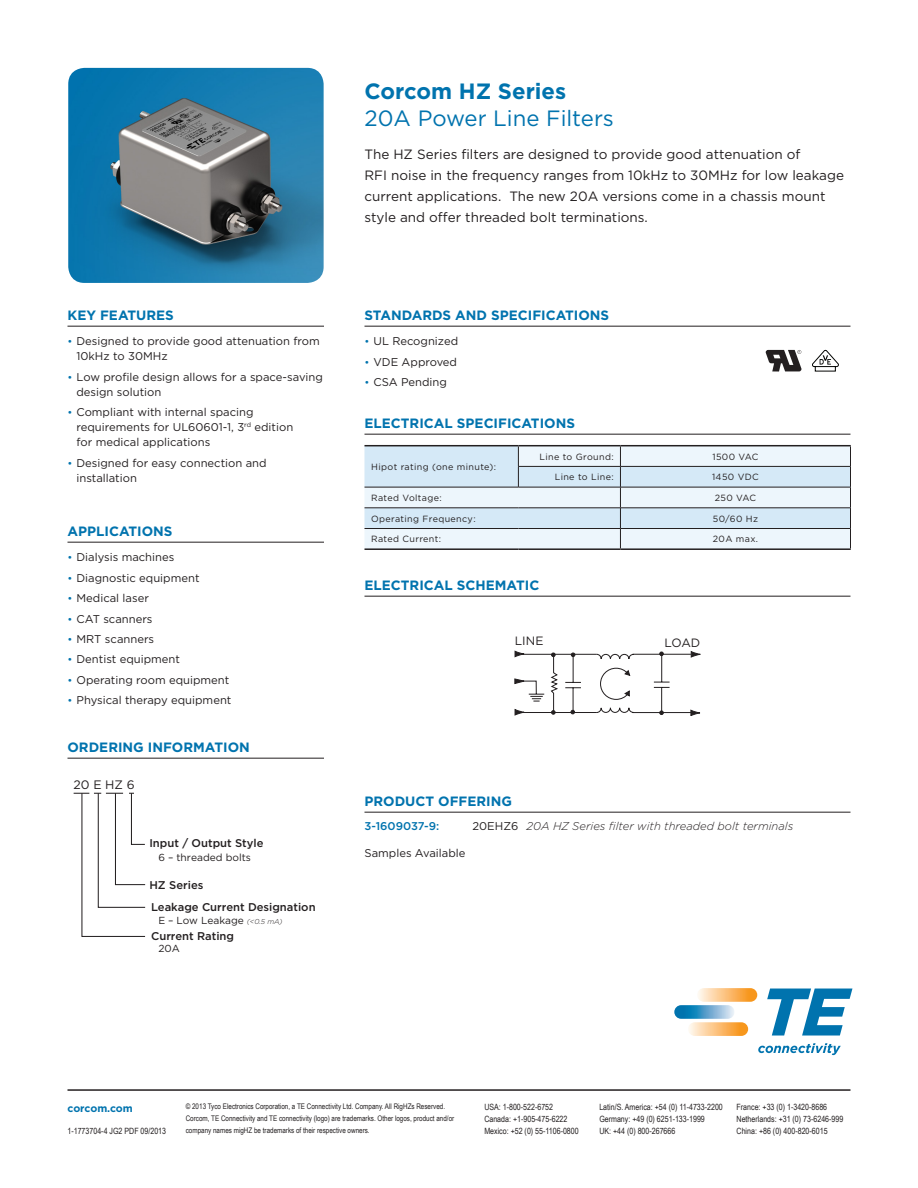
<style>
.page{position:relative;width:918px;height:1188px;background:#fff}
.page>*{position:absolute;margin:0;border:0;box-sizing:border-box;transform-origin:0 0}
.t1{font:22.2px "Gotham";color:#0073ae}
.t2{font:700 22.2px "Gotham";color:#0073ae}
.MAIN_PRODUCT_PARAGRA{font:13.5px/21px "Gotham";color:#231f20}
.BLUE_BODY_HEADINGS{font:700 13.5px "Gotham";color:#0073ae}
.t3{font:12.3px "Gotham";color:#231f20}
.t4{font:12px "Gotham";color:#231f20}
.TEXT_UNDER_BLUE_HEAD{font:11.25px/15px "Gotham";color:#231f20}
.t5{font:500 11.25px "Gotham";color:#231f20}
.TEXT_UNDER_BLUE_HEAD-2{font:italic 300 11.25px "Gotham";color:#231f20}
.TEXT_UNDER_BLUE_HEAD-3{font:500 11.25px "Gotham";color:#0073ae}
.t6{font:700 10.5px "Gotham";letter-spacing:-.015em;color:#0073ae}
.t7{font:10.2px "Gotham";color:#231f20}
.Table_Text{font:9px "Gotham";letter-spacing:.04em;color:#231f20}
.t8{font:8.7px "Arial Narrow";color:#231f20}
.t9{font:7.65px/12px "Arial Narrow";color:#231f20}
.s1{font-size:10.5px;color:#0073ae}
.s2{font-weight:300;font-style:italic;font-size:7.2px}
.s3{font-weight:400;font-style:normal}
</style>
<div class="page">
<hr style="left:68px;top:326px;width:256px;height:1px;background:#231f20">
<hr style="left:68px;top:542px;width:256px;height:1px;background:#231f20">
<hr style="left:68px;top:758px;width:256px;height:1px;background:#231f20">
<hr style="left:364px;top:326px;width:486px;height:1px;background:#231f20">
<hr style="left:364px;top:434px;width:486px;height:1px;background:#231f20">
<svg style="left:766px;top:350px;width:35px;height:22px"></svg>
<svg style="left:812px;top:350px;width:27px;height:22px"></svg>
<svg style="left:364px;top:446px;width:487px;height:102px;background:#d9e6ef"></svg>
<hr style="left:364px;top:548px;width:154px;height:2px;background:#231f20">
<hr style="left:518px;top:548px;width:102px;height:2px;background:#231f20">
<hr style="left:620px;top:548px;width:231px;height:2px;background:#231f20">
<hr style="left:364px;top:445px;width:154px;height:1px;background:#231f20">
<hr style="left:518px;top:445px;width:102px;height:1px;background:#231f20">
<hr style="left:620px;top:445px;width:231px;height:1px;background:#231f20">
<hr style="left:364px;top:596px;width:486px;height:1px;background:#231f20">
<hr style="left:364px;top:812px;width:486px;height:1px;background:#231f20">
<svg style="left:515px;top:651px;width:185px;height:65px"></svg>
<svg style="left:74px;top:792px;width:72px;height:145px"></svg>
<img style="left:68px;top:68px;width:256px;height:215px">
<hr style="left:68px;top:1089px;width:782px;height:2px;background:#231f20">
<svg style="left:697px;top:988px;width:60px;height:14px"></svg>
<svg style="left:688px;top:1022px;width:60px;height:14px"></svg>
<svg style="left:674px;top:1005px;width:60px;height:14px"></svg>
<svg style="left:767px;top:989px;width:85px;height:47px"></svg>
<svg style="left:758px;top:1043px;width:83px;height:12px"></svg>
<p class="t2" style="left:364px;top:76px;width:203px">Corcom HZ Series</p>
<p class="t1" style="left:364px;top:104px;width:251px">20A Power Line Filters</p>
<p class="BLUE_BODY_HEADINGS" style="left:68px;top:306px;width:108px">KEY FEATURES</p>
<p class="TEXT_UNDER_BLUE_HEAD" style="left:76px;top:334px;width:245px;text-indent:-9px"><span class="s1">•</span> Designed to provide good attenuation from<br>10kHz to 30MHz</p>
<p class="TEXT_UNDER_BLUE_HEAD" style="left:76px;top:369px;width:248px;text-indent:-9px"><span class="s1">•</span> Low profile design allows for a space-saving design solution</p>
<p class="TEXT_UNDER_BLUE_HEAD" style="left:76px;top:404px;width:218px;text-indent:-9px"><span class="s1">•</span> Compliant with internal spacing requirements for UL60601-1, 3<sup>rd</sup> edition for medical applications</p>
<p class="TEXT_UNDER_BLUE_HEAD" style="left:76px;top:455px;width:192px;text-indent:-9px"><span class="s1">•</span> Designed for easy connection and installation</p>
<p class="BLUE_BODY_HEADINGS" style="left:68px;top:522px;width:107px">APPLICATIONS</p>
<p class="TEXT_UNDER_BLUE_HEAD" style="left:68px;top:550px;width:108px"><span class="s1">•</span> Dialysis machines</p>
<p class="TEXT_UNDER_BLUE_HEAD" style="left:68px;top:570px;width:134px"><span class="s1">•</span> Diagnostic equipment</p>
<p class="TEXT_UNDER_BLUE_HEAD" style="left:68px;top:590px;width:83px"><span class="s1">•</span> Medical laser</p>
<p class="TEXT_UNDER_BLUE_HEAD" style="left:68px;top:611px;width:87px"><span class="s1">•</span> CAT scanners</p>
<p class="TEXT_UNDER_BLUE_HEAD" style="left:68px;top:631px;width:88px"><span class="s1">•</span> MRT scanners</p>
<p class="TEXT_UNDER_BLUE_HEAD" style="left:68px;top:652px;width:114px"><span class="s1">•</span> Dentist equipment</p>
<p class="TEXT_UNDER_BLUE_HEAD" style="left:68px;top:672px;width:163px"><span class="s1">•</span> Operating room equipment</p>
<p class="TEXT_UNDER_BLUE_HEAD" style="left:68px;top:692px;width:165px"><span class="s1">•</span> Physical therapy equipment</p>
<p class="BLUE_BODY_HEADINGS" style="left:68px;top:738px;width:184px">ORDERING INFORMATION</p>
<p class="t3" style="left:74px;top:777px;width:63px">20 E HZ 6</p>
<p class="t5" style="left:149px;top:836px;width:116px">Input / Output Style</p>
<p class="t7" style="left:158px;top:851px;width:94px">6 – threaded bolts</p>
<p class="t5" style="left:149px;top:878px;width:56px">HZ Series</p>
<p class="t5" style="left:151px;top:900px;width:166px">Leakage Current Designation</p>
<p class="t5" style="left:151px;top:929px;width:85px">Current Rating</p>
<p class="t7" style="left:158px;top:914px;width:126px">E – Low Leakage <span class="s2">(&lt;0.5 mA)</span></p>
<p class="t7" style="left:158px;top:942px;width:23px">20A</p>
<p class="MAIN_PRODUCT_PARAGRA" style="left:364px;top:144px;width:481px">The HZ Series filters are designed to provide good attenuation of<br>RFI noise in the frequency ranges from 10kHz to 30MHz for low leakage current applications. The new 20A versions come in a chassis mount style and offer threaded bolt terminations.</p>
<p class="BLUE_BODY_HEADINGS" style="left:364px;top:306px;width:246px">STANDARDS AND SPECIFICATIONS</p>
<p class="TEXT_UNDER_BLUE_HEAD" style="left:364px;top:334px;width:95px"><span class="s1">•</span> UL Recognized</p>
<p class="TEXT_UNDER_BLUE_HEAD" style="left:364px;top:354px;width:94px"><span class="s1">•</span> VDE Approved</p>
<p class="TEXT_UNDER_BLUE_HEAD" style="left:364px;top:374px;width:84px"><span class="s1">•</span> CSA Pending</p>
<p class="BLUE_BODY_HEADINGS" style="left:364px;top:414px;width:212px">ELECTRICAL SPECIFICATIONS</p>
<p class="Table_Text" style="left:371px;top:461px;width:126px">Hipot rating (one minute):</p>
<p class="Table_Text" style="left:539px;top:451px;width:76px">Line to Ground:</p>
<p class="Table_Text" style="left:712px;top:451px;width:48px">1500 VAC</p>
<p class="Table_Text" style="left:555px;top:471px;width:60px">Line to Line:</p>
<p class="Table_Text" style="left:712px;top:471px;width:48px">1450 VDC</p>
<p class="Table_Text" style="left:371px;top:492px;width:72px">Rated Voltage:</p>
<p class="Table_Text" style="left:715px;top:492px;width:43px">250 VAC</p>
<p class="Table_Text" style="left:371px;top:513px;width:106px">Operating Frequency:</p>
<p class="Table_Text" style="left:713px;top:513px;width:47px">50/60 Hz</p>
<p class="Table_Text" style="left:371px;top:534px;width:71px">Rated Current:</p>
<p class="Table_Text" style="left:713px;top:534px;width:47px">20A max.</p>
<p class="BLUE_BODY_HEADINGS" style="left:364px;top:576px;width:176px">ELECTRICAL SCHEMATIC</p>
<p class="t4" style="left:515px;top:633px;width:30px">LINE</p>
<p class="t4" style="left:665px;top:635px;width:37px">LOAD</p>
<p class="BLUE_BODY_HEADINGS" style="left:364px;top:792px;width:149px">PRODUCT OFFERING</p>
<p class="TEXT_UNDER_BLUE_HEAD-3" style="left:364px;top:818px;width:76px">3-1609037-9:</p>
<p class="TEXT_UNDER_BLUE_HEAD-2" style="left:472px;top:819px;width:322px"><span class="s3">20EHZ6</span> 20A HZ Series filter with threaded bolt terminals</p>
<p class="TEXT_UNDER_BLUE_HEAD" style="left:364px;top:845px;width:103px">Samples Available</p>
<p class="t6" style="left:68px;top:1101px;width:67px">corcom.com</p>
<p class="t8" style="left:68px;top:1125px;width:100px">1-1773704-4 JG2 PDF 09/2013</p>
<p class="t9" style="left:186px;top:1100px;width:261px">© 2013 Tyco Electronics Corporation, a TE Connectivity Ltd. Company. All RigHZs Reserved.</p>
<p class="t9" style="left:186px;top:1112px;width:270px">Corcom, TE Connectivity and TE connectivity (logo) are trademarks. Other logos, product and/or company names migHZ be trademarks of their respective owners.</p>
<p class="t8" style="left:484px;top:1101px;width:70px">USA: 1-800-522-6752</p>
<p class="t8" style="left:599px;top:1101px;width:125px">Latin/S. America: +54 (0) 11-4733-2200</p>
<p class="t8" style="left:737px;top:1101px;width:92px">France: +33 (0) 1-3420-8686</p>
<p class="t8" style="left:484px;top:1113px;width:85px">Canada: +1-905-475-6222</p>
<p class="t8" style="left:599px;top:1113px;width:107px">Germany: +49 (0) 6251-133-1999</p>
<p class="t8" style="left:737px;top:1113px;width:108px">Netherlands: +31 (0) 73-6246-999</p>
<p class="t8" style="left:484px;top:1125px;width:96px">Mexico: +52 (0) 55-1106-0800</p>
<p class="t8" style="left:599px;top:1125px;width:78px">UK: +44 (0) 800-267666</p>
<p class="t8" style="left:737px;top:1125px;width:93px">China: +86 (0) 400-820-6015</p>
</div>
